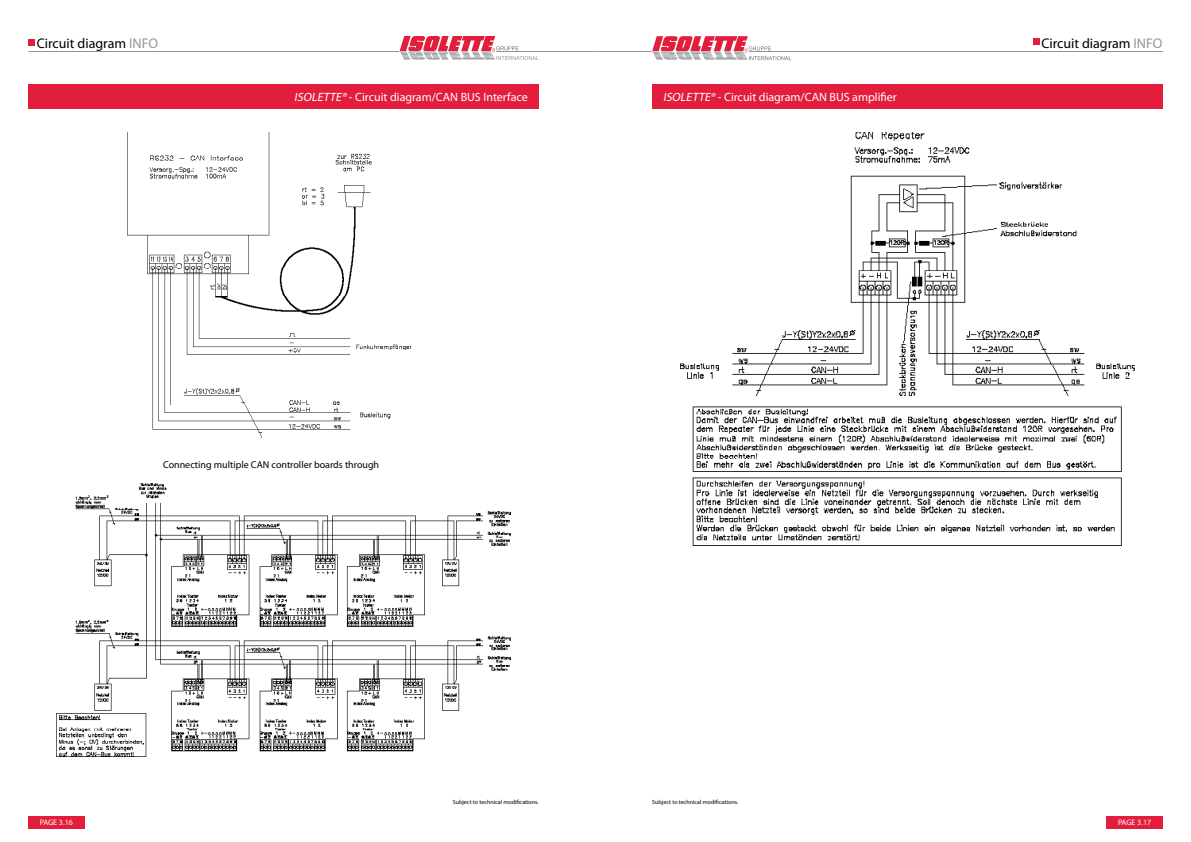
<style>
.page{position:relative;width:1191px;height:842px;background:#fff}
.page>*{position:absolute;margin:0;border:0;box-sizing:border-box;transform-origin:0 0}
.t1{font:14px "Myriad Pro";color:#000}
.t2{font:12px "Myriad Pro";color:#fff}
.t3{font:10px "Myriad Pro";color:#000}
.t4{font:8px "Myriad Pro";letter-spacing:-.01em;color:#fff}
.t5{font:6px "Myriad Pro";color:#000}
.s1{color:#939598}
.s2{font-style:italic}
</style>
<div class="page">
<div style="left:28px;top:816px;width:56px;height:12px;background:#e31d3c"></div>
<div style="left:28px;top:84px;width:511px;height:24px;background:#e31d3c"></div>
<div style="left:652px;top:84px;width:510px;height:24px;background:#e31d3c"></div>
<svg style="left:400px;top:36px;width:139px;height:24px"></svg>
<hr style="left:28px;top:51px;width:371px;height:1px;background:#939598">
<hr style="left:496px;top:51px;width:99px;height:1px;background:#939598">
<div style="left:28px;top:39px;width:7px;height:7px;background:#e31d3c"></div>
<div style="left:1106px;top:816px;width:56px;height:12px;background:#e31d3c"></div>
<div style="left:1032px;top:39px;width:7px;height:6px;background:#e31d3c"></div>
<svg style="left:652px;top:36px;width:139px;height:24px"></svg>
<hr style="left:749px;top:51px;width:413px;height:1px;background:#939598">
<hr style="left:595px;top:51px;width:56px;height:1px;background:#939598">
<img style="left:127px;top:132px;width:284px;height:306px">
<img style="left:681px;top:132px;width:453px;height:413px">
<img style="left:56px;top:483px;width:454px;height:273px">
<p class="t1" style="left:37px;top:35px;width:123px">Circuit diagram <span class="s1">INFO</span></p>
<p class="t2" style="left:294px;top:89px;width:235px"><span class="s2">ISOLETTE®</span> - Circuit diagram/CAN BUS Interface</p>
<p class="t2" style="left:663px;top:89px;width:235px"><span class="s2">ISOLETTE®</span> - Circuit diagram/CAN BUS amplifier</p>
<p class="t3" style="left:163px;top:458px;width:218px">Connecting multiple CAN controller boards through</p>
<p class="t4" style="left:40px;top:817px;width:35px">PAGE 3.16</p>
<p class="t5" style="left:453px;top:798px;width:88px">Subject to technical modifications.</p>
<p class="t5" style="left:652px;top:798px;width:88px">Subject to technical modifications.</p>
<p class="t1" style="left:1041px;top:35px;width:123px">Circuit diagram <span class="s1">INFO</span></p>
<p class="t4" style="left:1118px;top:817px;width:35px">PAGE 3.17</p>
</div>
